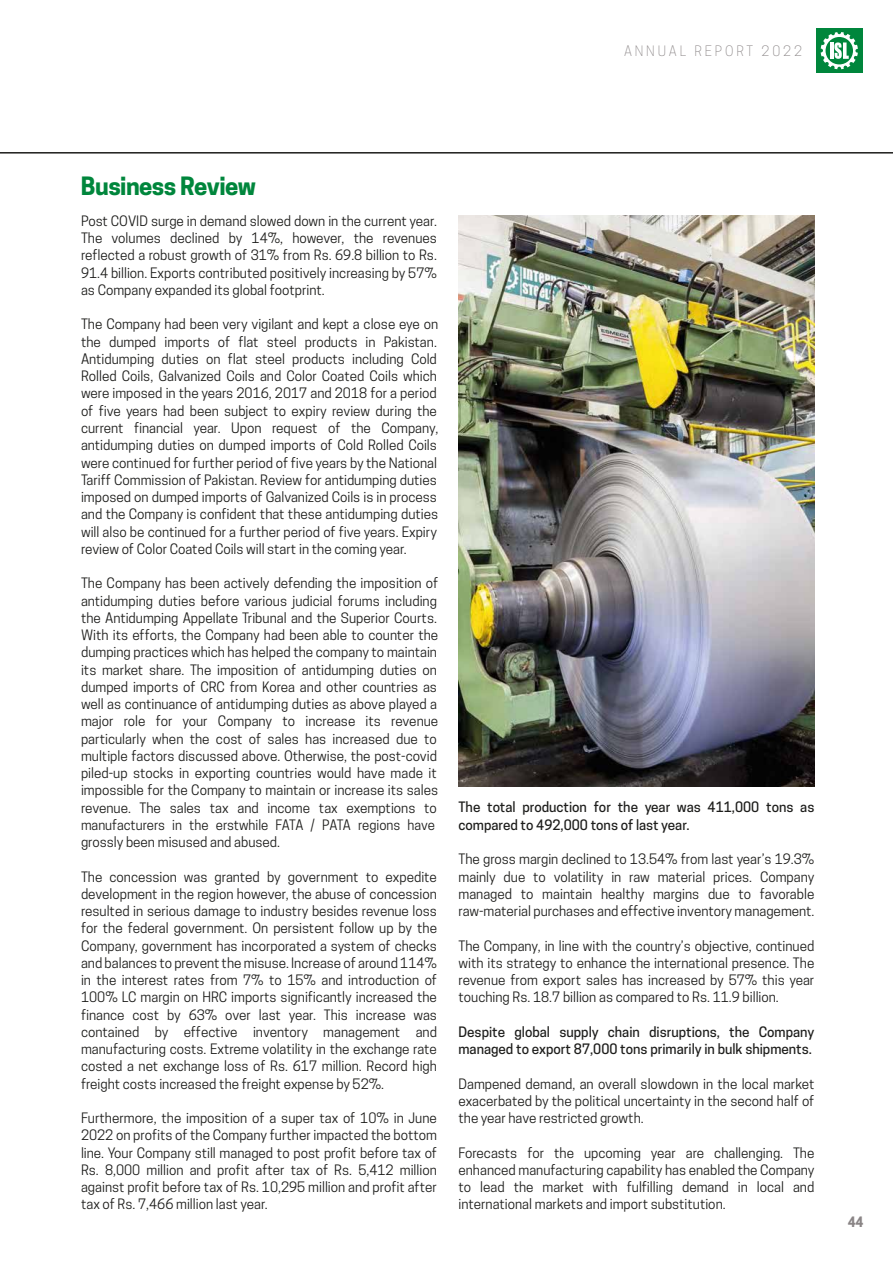
<style>
.page{position:relative;width:893px;height:1263px;background:#fff}
.page>*{position:absolute;margin:0;border:0;box-sizing:border-box;transform-origin:0 0}
.t1{font:700 23.7px "Cooper Hewitt";letter-spacing:-.025em;color:#00863c}
.t2{font:13.5px/17.2px "Cooper Hewitt";color:#1d1d1b;text-align:justify}
.t3{font:500 13.5px/17.2px "Cooper Hewitt";color:#1d1d1b}
.t4{font:300 13.5px "Cooper Hewitt";letter-spacing:.215em;color:#8a8586}
.t5{font:700 13.5px "Cooper Hewitt";color:#8a8586}
</style>
<div class="page">
<div style="left:816px;top:28px;width:46px;height:45px;background:#00863c"></div>
<svg style="left:821px;top:32px;width:37px;height:37px"></svg>
<hr style="left:0;top:152px;width:893px;height:2px;background:#1d1d1b">
<img style="left:459px;top:215px;width:355px;height:572px">
<p class="t4" style="left:624px;top:43px;width:179px">ANNUAL REPORT 2022</p>
<h1 class="t1" style="left:81px;top:172px;width:177px">Business Review</h1>
<p class="t2" style="left:81px;top:212px;width:357px">Post COVID surge in demand slowed down in the current year.<br>The volumes declined by 14%, however, the revenues reflected a robust growth of 31% from Rs. 69.8 billion to Rs.<br>91.4 billion. Exports contributed positively increasing by 57% as Company expanded its global footprint.</p>
<p class="t2" style="left:81px;top:316px;width:359px">The Company had been very vigilant and kept a close eye on the dumped imports of flat steel products in Pakistan.<br>Antidumping duties on flat steel products including Cold Rolled Coils, Galvanized Coils and Color Coated Coils which were imposed in the years 2016, 2017 and 2018 for a period of five years had been subject to expiry review during the current financial year. Upon request of the Company, antidumping duties on dumped imports of Cold Rolled Coils were continued for further period of five years by the National Tariff Commission of Pakistan. Review for antidumping duties imposed on dumped imports of Galvanized Coils is in process and the Company is confident that these antidumping duties will also be continued for a further period of five years. Expiry review of Color Coated Coils will start in the coming year.</p>
<p class="t2" style="left:81px;top:575px;width:359px;text-align:left">The Company has been actively defending the imposition of antidumping duties before various judicial forums including the Antidumping Appellate Tribunal and the Superior Courts.<br>With its efforts, the Company had been able to counter the dumping practices which has helped the company to maintain its market share. The imposition of antidumping duties on dumped imports of CRC from Korea and other countries as well as continuance of antidumping duties as above played a major role for your Company to increase its revenue particularly when the cost of sales has increased due to multiple factors discussed above. Otherwise, the post-covid piled-up stocks in exporting countries would have made it impossible for the Company to maintain or increase its sales revenue. The sales tax and income tax exemptions to manufacturers in the erstwhile FATA / PATA regions have grossly been misused and abused.</p>
<p class="t2" style="left:81px;top:868px;width:358px">The concession was granted by government to expedite development in the region however, the abuse of concession resulted in serious damage to industry besides revenue loss for the federal government. On persistent follow up by the Company, government has incorporated a system of checks and balances to prevent the misuse. Increase of around 114% in the interest rates from 7% to 15% and introduction of 100% LC margin on HRC imports significantly increased the finance cost by 63% over last year. This increase was contained by effective inventory management and manufacturing costs. Extreme volatility in the exchange rate costed a net exchange loss of Rs. 617 million. Record high freight costs increased the freight expense by 52%.</p>
<p class="t2" style="left:81px;top:1109px;width:358px">Furthermore, the imposition of a super tax of 10% in June 2022 on profits of the Company further impacted the bottom line. Your Company still managed to post profit before tax of Rs. 8,000 million and profit after tax of Rs. 5,412 million against profit before tax of Rs. 10,295 million and profit after tax of Rs. 7,466 million last year.</p>
<p class="t3" style="left:458px;top:799px;width:357px">The total production for the year was 411,000 tons as compared to 492,000 tons of last year.</p>
<p class="t2" style="left:458px;top:850px;width:357px">The gross margin declined to 13.54% from last year’s 19.3% mainly due to volatility in raw material prices. Company managed to maintain healthy margins due to favorable raw-material purchases and effective inventory management.</p>
<p class="t2" style="left:458px;top:937px;width:357px">The Company, in line with the country’s objective, continued with its strategy to enhance the international presence. The revenue from export sales has increased by 57% this year touching Rs. 18.7 billion as compared to Rs. 11.9 billion.</p>
<p class="t3" style="left:458px;top:1023px;width:357px">Despite global supply chain disruptions, the Company managed to export 87,000 tons primarily in bulk shipments.</p>
<p class="t2" style="left:458px;top:1075px;width:357px">Dampened demand, an overall slowdown in the local market exacerbated by the political uncertainty in the second half of the year have restricted growth.</p>
<p class="t2" style="left:458px;top:1144px;width:357px">Forecasts for the upcoming year are challenging. The enhanced manufacturing capability has enabled the Company to lead the market with fulfilling demand in local and international markets and import substitution.</p>
<p class="t5" style="left:848px;top:1214px;width:17px">44</p>
</div>
